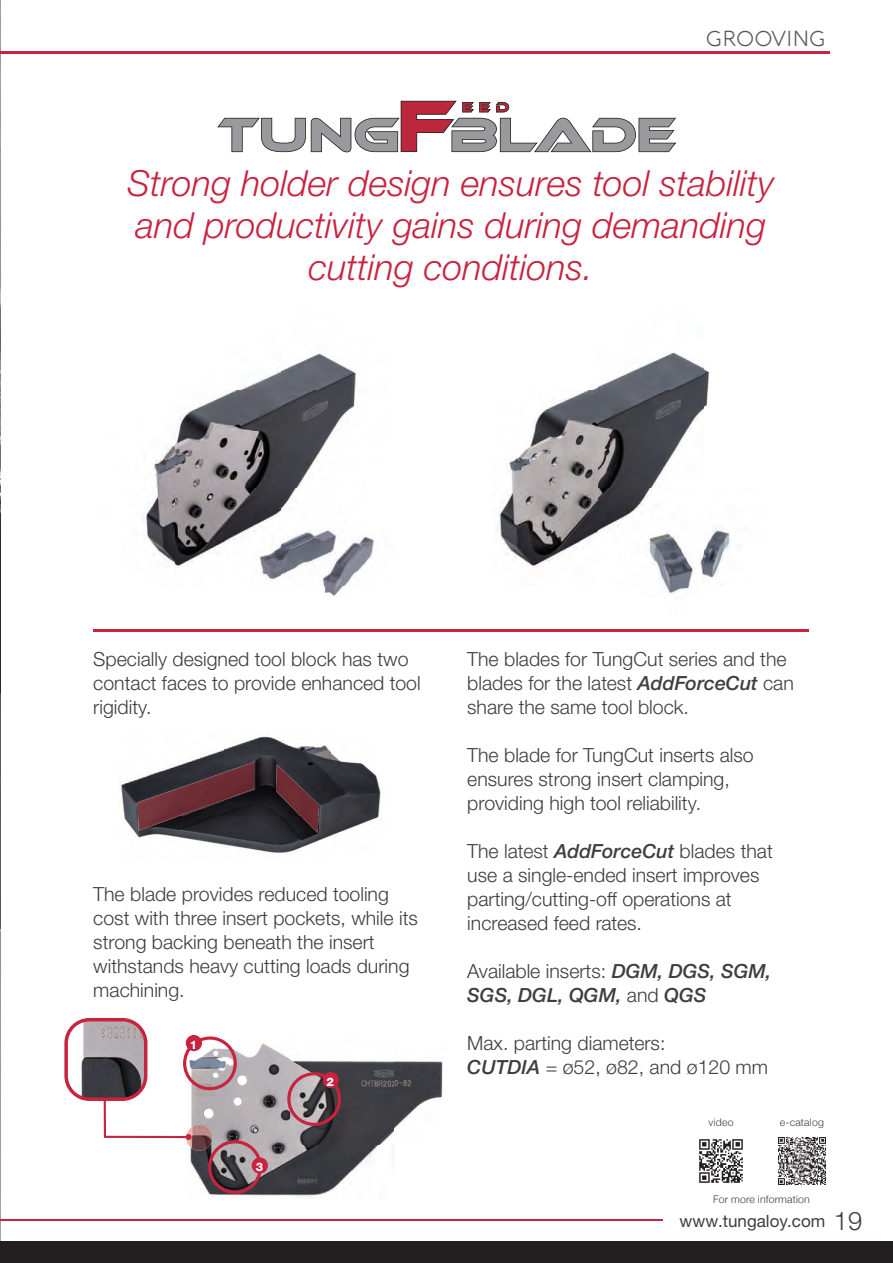
<style>
.page{position:relative;width:893px;height:1263px;background:#fff}
.page>*{position:absolute;margin:0;border:0;box-sizing:border-box;transform-origin:0 0}
.t1{font:italic 300 36px/42px "Helvetica Neue LTW1 G";color:#c8233f;text-align:center}
.t2{font:300 21.3px "Aquawax";letter-spacing:.04em;color:#57585a}
.t3{font:300 19.5px/24px "Helvetica Neue LTW1 G";color:#3e3e3f}
.t4{font:italic 500 19.5px/24px "Helvetica Neue LTW1 G";color:#3e3e3f}
.t5{font:16.95px "Helvetica Neue LTW1 G";color:#3e3e3f}
.t6{font:800 11.85px "Helvetica Neue LTW1 G";color:#fff}
.t7{font:300 10.5px "Helvetica Neue";letter-spacing:.02em;color:#3e3e3f}
.s1{font-weight:500;font-style:italic}
.s2{font-weight:300;font-style:normal}
.s3{font-weight:300;font-size:25.5px}
</style>
<div class="page">
<img style="left:0;top:0;width:1px;height:1263px">
<img style="left:93px;top:352px;width:716px;height:280px">
<hr style="left:0;top:1219px;width:662px;height:1px;background:#c8233f">
<div style="left:0;top:1242px;width:892px;height:21px;background:#231f20"></div>
<hr style="left:0;top:51px;width:829px;height:3px;background:#c8233f">
<svg style="left:217px;top:101px;width:459px;height:51px"></svg>
<img style="left:121px;top:736px;width:260px;height:117px">
<img style="left:138px;top:762px;width:116px;height:69px">
<img style="left:276px;top:765px;width:43px;height:68px">
<img style="left:208px;top:1046px;width:235px;height:153px">
<svg style="left:287px;top:1072px;width:54px;height:54px;background:#8f676f"></svg>
<svg style="left:64px;top:1018px;width:204px;height:176px"></svg>
<img style="left:699px;top:1139px;width:44px;height:44px">
<img style="left:778px;top:1137px;width:48px;height:48px">
<hr style="left:93px;top:629px;width:715px;height:2px;background:#c8233f">
<p class="t2" style="left:706px;top:29px;width:121px">GROOVING</p>
<h1 class="t1" style="left:127px;top:167px;width:648px">Strong holder design ensures tool stability and productivity gains during demanding cutting conditions.</h1>
<p class="t3" style="left:93px;top:649px;width:329px">Specially designed tool block has two contact faces to provide enhanced tool rigidity.</p>
<p class="t3" style="left:93px;top:884px;width:326px">The blade provides reduced tooling cost with three insert pockets, while its strong backing beneath the insert withstands heavy cutting loads during machining.</p>
<p class="t6" style="left:190px;top:1038px;width:9px">1</p>
<p class="t6" style="left:256px;top:1160px;width:9px">3</p>
<p class="t6" style="left:326px;top:1075px;width:9px">2</p>
<p class="t3" style="left:467px;top:649px;width:328px">The blades for TungCut series and the blades for the latest <span class="s1">AddForceCut</span> can share the same tool block.</p>
<p class="t3" style="left:467px;top:745px;width:288px">The blade for TungCut inserts also ensures strong insert clamping, providing high tool reliability.</p>
<p class="t3" style="left:467px;top:841px;width:307px">The latest <span class="s1">AddForceCut</span> blades that use a single-ended insert improves parting/cutting-off operations at increased feed rates.</p>
<p class="t4" style="left:467px;top:961px;width:305px"><span class="s2">Available inserts:</span> DGM, DGS, SGM,<br>SGS, DGL, QGM, <span class="s2">and</span> QGS</p>
<p class="t3" style="left:467px;top:1033px;width:302px">Max. parting diameters:<br><span class="s1">CUTDIA</span> = ø52, ø82, and ø120 mm</p>
<p class="t7" style="left:708px;top:1116px;width:27px">video</p>
<p class="t7" style="left:779px;top:1116px;width:46px">e-catalog</p>
<p class="t7" style="left:713px;top:1193px;width:98px">For more information</p>
<p class="t5" style="left:679px;top:1214px;width:184px">www.tungaloy.com <span class="s3">19</span></p>
</div>
